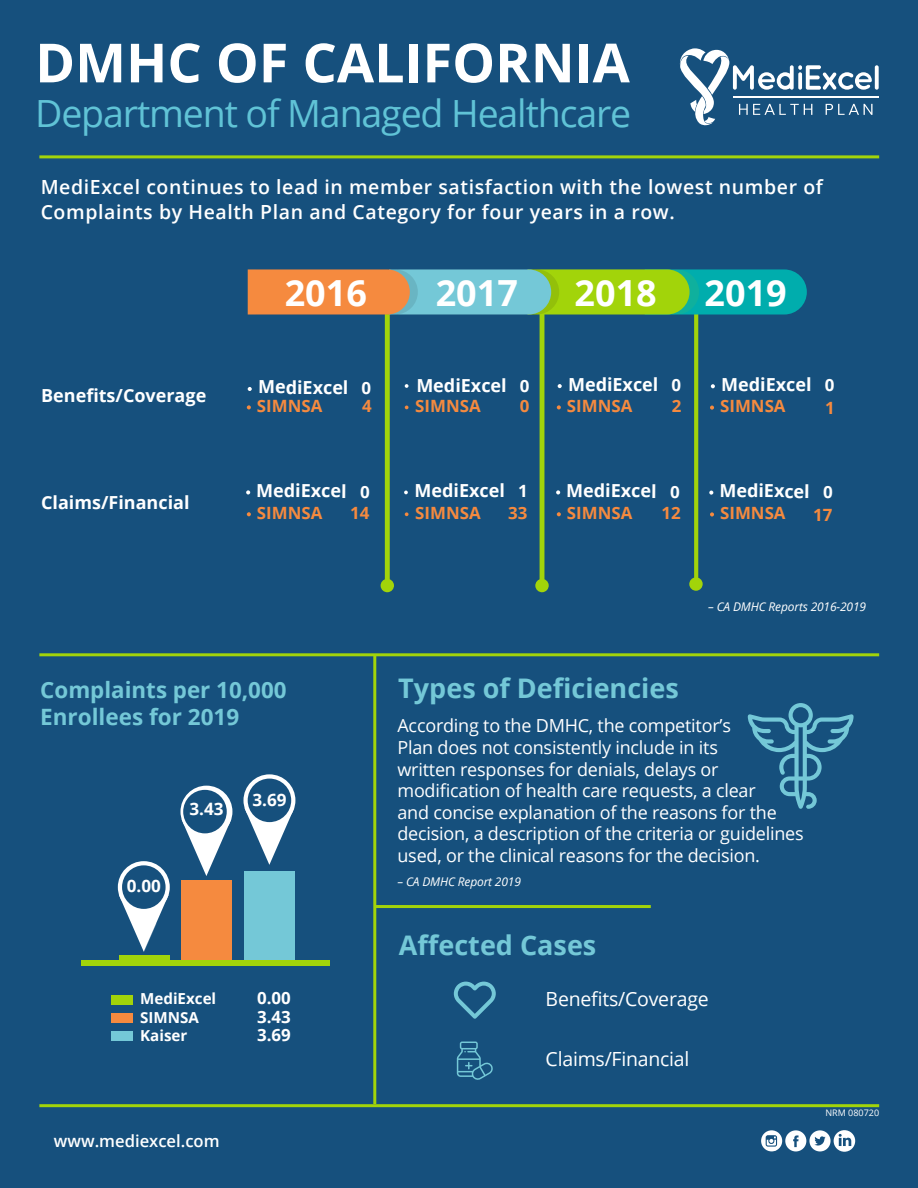
<style>
.page{position:relative;width:918px;height:1188px;background:#16507d}
.page>*{position:absolute;margin:0;border:0;box-sizing:border-box;transform-origin:0 0}
.t1{font:700 54px "Open Sans";color:#fff}
.t2{font:37.5px "Open Sans";letter-spacing:-.03em;color:#60c3d6}
.t3{font:700 36px "Open Sans";color:#fff}
.t4{font:700 27px "Open Sans";color:#74c8d7}
.t5{font:700 22.5px "Open Sans";color:#74c8d7}
.t6{font:700 22.35px "Open Sans";color:#74c8d7}
.t7{font:600 19.5px/25.5px "Open Sans";letter-spacing:.03em;color:#fff}
.t8{font:19.5px "Open Sans";letter-spacing:-.01em;color:#fff}
.t9{font:18px/21.6px "Open Sans";letter-spacing:-.01em;color:#fff}
.t10{font:700 18px "Open Sans";letter-spacing:-.005em;color:#fff}
.t11{font:700 17.1px "Open Sans";color:#fff}
.t12{font:700 16.95px "Open Sans";color:#f58a3f}
.t13{font:700 16.95px/18.1px "Open Sans";color:#fff;text-align:justify}
.t14{font:600 16.65px "Open Sans";color:#fff}
.t15{font:700 15.15px/18.1px "Open Sans";color:#fff}
.t16{font:italic 12px "Open Sans";letter-spacing:-.015em;color:#fff}
.t17{font:9px "Open Sans";color:#fff}
.s1{font-size:16.95px}
</style>
<div class="page">
<svg style="left:694px;top:315px;width:4px;height:262px"></svg>
<div style="left:385px;top:306px;width:5px;height:280px;border:3px solid #a2d40a"></div>
<div style="left:380px;top:579px;width:14px;height:13px;background:#a2d40a;border-radius:50%"></div>
<hr style="left:39px;top:155px;width:840px;height:3px;background:#a2d40a">
<hr style="left:39px;top:1104px;width:840px;height:3px;background:#a2d40a">
<hr style="left:39px;top:653px;width:840px;height:3px;background:#a2d40a">
<hr style="left:375px;top:905px;width:276px;height:3px;background:#a2d40a">
<hr style="left:373px;top:655px;width:3px;height:449px;background:#a2d40a">
<div style="left:82px;top:960px;width:248px;height:6px;background:#a2d40a"></div>
<hr style="left:119px;top:956px;width:50px;height:4px;background:#a2d40a">
<div style="left:181px;top:880px;width:50px;height:80px;background:#f58a3f"></div>
<div style="left:244px;top:872px;width:51px;height:88px;background:#74c8d7"></div>
<svg style="left:119px;top:896px;width:49px;height:56px"></svg>
<div style="left:118px;top:861px;width:52px;height:52px;background:#fff;border-radius:50%"></div>
<div style="left:122px;top:865px;width:44px;height:44px;background:#16507d;border-radius:50%"></div>
<svg style="left:185px;top:821px;width:46px;height:55px"></svg>
<svg style="left:180px;top:786px;width:52px;height:52px"></svg>
<div style="left:183px;top:790px;width:44px;height:43px;background:#16507d;border-radius:50%"></div>
<svg style="left:245px;top:809px;width:49px;height:56px"></svg>
<svg style="left:243px;top:774px;width:52px;height:52px"></svg>
<div style="left:248px;top:779px;width:43px;height:43px;background:#16507d;border-radius:50%"></div>
<svg style="left:454px;top:982px;width:42px;height:37px"></svg>
<svg style="left:457px;top:1042px;width:36px;height:38px"></svg>
<hr style="left:733px;top:96px;width:146px;height:2px;background:#fff">
<svg style="left:875px;top:65px;width:4px;height:25px"></svg>
<svg style="left:679px;top:48px;width:193px;height:77px"></svg>
<svg style="left:748px;top:703px;width:106px;height:106px"></svg>
<div style="left:112px;top:995px;width:21px;height:9px;background:#a2d40a"></div>
<div style="left:112px;top:1032px;width:21px;height:9px;background:#74c8d7"></div>
<div style="left:112px;top:1013px;width:21px;height:10px;background:#f58a3f"></div>
<svg style="left:247px;top:405px;width:4px;height:4px"></svg>
<svg style="left:247px;top:512px;width:4px;height:4px"></svg>
<svg style="left:246px;top:490px;width:4px;height:5px"></svg>
<svg style="left:405px;top:512px;width:4px;height:4px"></svg>
<svg style="left:405px;top:406px;width:4px;height:3px"></svg>
<svg style="left:404px;top:491px;width:4px;height:3px"></svg>
<svg style="left:557px;top:405px;width:4px;height:4px"></svg>
<svg style="left:557px;top:512px;width:4px;height:4px"></svg>
<svg style="left:248px;top:387px;width:4px;height:4px"></svg>
<svg style="left:558px;top:384px;width:4px;height:4px"></svg>
<svg style="left:556px;top:490px;width:4px;height:5px"></svg>
<div style="left:540px;top:306px;width:4px;height:280px;border:3px solid #a2d40a"></div>
<svg style="left:248px;top:269px;width:559px;height:46px;background:#87b06f"></svg>
<div style="left:535px;top:579px;width:14px;height:13px;background:#a2d40a;border-radius:50%"></div>
<svg style="left:761px;top:1130px;width:94px;height:22px"></svg>
<svg style="left:405px;top:384px;width:3px;height:4px"></svg>
<div style="left:689px;top:577px;width:14px;height:14px;background:#a2d40a;border-radius:50%"></div>
<svg style="left:710px;top:406px;width:4px;height:4px"></svg>
<svg style="left:710px;top:512px;width:4px;height:5px"></svg>
<svg style="left:711px;top:384px;width:4px;height:4px"></svg>
<svg style="left:709px;top:491px;width:4px;height:4px"></svg>
<h1 class="t1" style="left:35px;top:25px;width:596px">DMHC OF CALIFORNIA</h1>
<h2 class="t2" style="left:35px;top:88px;width:598px">Department of Managed Healthcare</h2>
<p class="t7" style="left:41px;top:174px;width:784px">MediExcel continues to lead in member satisfaction with the lowest number of<br>Complaints by Health Plan and Category for four years in a row.</p>
<p class="t10" style="left:41px;top:383px;width:167px">Benefits/Coverage</p>
<p class="t10" style="left:41px;top:490px;width:150px">Claims/Financial</p>
<h3 class="t3" style="left:285px;top:268px;width:84px">2016</h3>
<h3 class="t3" style="left:436px;top:268px;width:84px">2017</h3>
<h3 class="t3" style="left:575px;top:268px;width:84px">2018</h3>
<h3 class="t3" style="left:705px;top:268px;width:84px">2019</h3>
<p class="t10" style="left:258px;top:374px;width:115px">MediExcel <span class="s1">0</span></p>
<p class="t10" style="left:416px;top:373px;width:115px">MediExcel <span class="s1">0</span></p>
<p class="t10" style="left:568px;top:371px;width:115px">MediExcel <span class="s1">0</span></p>
<p class="t10" style="left:721px;top:372px;width:115px">MediExcel <span class="s1">0</span></p>
<p class="t12" style="left:257px;top:394px;width:67px">SIMNSA</p>
<p class="t12" style="left:362px;top:394px;width:11px">4</p>
<p class="t12" style="left:415px;top:394px;width:67px">SIMNSA</p>
<p class="t12" style="left:520px;top:394px;width:11px">0</p>
<p class="t12" style="left:567px;top:394px;width:67px">SIMNSA</p>
<p class="t12" style="left:672px;top:394px;width:11px">2</p>
<p class="t12" style="left:720px;top:394px;width:67px">SIMNSA</p>
<p class="t12" style="left:825px;top:396px;width:11px">1</p>
<p class="t10" style="left:256px;top:478px;width:115px">MediExcel <span class="s1">0</span></p>
<p class="t10" style="left:415px;top:478px;width:115px">MediExcel <span class="s1">1</span></p>
<p class="t10" style="left:566px;top:478px;width:115px">MediExcel <span class="s1">0</span></p>
<p class="t10" style="left:719px;top:478px;width:115px">MediExcel <span class="s1">0</span></p>
<p class="t12" style="left:257px;top:501px;width:67px">SIMNSA</p>
<p class="t12" style="left:350px;top:501px;width:21px">14</p>
<p class="t12" style="left:415px;top:501px;width:67px">SIMNSA</p>
<p class="t12" style="left:508px;top:501px;width:21px">33</p>
<p class="t12" style="left:567px;top:501px;width:67px">SIMNSA</p>
<p class="t12" style="left:661px;top:501px;width:21px">12</p>
<p class="t12" style="left:720px;top:501px;width:67px">SIMNSA</p>
<p class="t12" style="left:813px;top:503px;width:21px">17</p>
<p class="t16" style="left:708px;top:598px;width:159px">– CA DMHC Reports 2016-2019</p>
<p class="t6" style="left:40px;top:674px;width:248px">Complaints per 10,000</p>
<p class="t5" style="left:40px;top:701px;width:200px">Enrollees for 2019</p>
<p class="t11" style="left:127px;top:874px;width:36px">0.00</p>
<p class="t11" style="left:189px;top:797px;width:36px">3.43</p>
<p class="t11" style="left:252px;top:787px;width:36px">3.69</p>
<p class="t15" style="left:140px;top:989px;width:78px">MediExcel<br>SIMNSA<br>Kaiser</p>
<p class="t13" style="left:257px;top:989px;width:35px">0.00<br>3.43<br>3.69</p>
<p class="t14" style="left:54px;top:1129px;width:167px">www.mediexcel.com</p>
<h3 class="t4" style="left:398px;top:669px;width:282px">Types of Deficiencies</h3>
<p class="t9" style="left:397px;top:715px;width:408px">According to the DMHC, the competitor’s<br>Plan does not consistently include in its<br>written responses for denials, delays or modification of health care requests, a clear<br>and concise explanation of the reasons for the decision, a description of the criteria or guidelines used, or the clinical reasons for the decision.</p>
<p class="t16" style="left:397px;top:874px;width:125px">– CA DMHC Report 2019</p>
<h3 class="t4" style="left:399px;top:926px;width:199px">Affected Cases</h3>
<p class="t8" style="left:546px;top:985px;width:165px">Benefits/Coverage</p>
<p class="t8" style="left:546px;top:1046px;width:145px">Claims/Financial</p>
<p class="t17" style="left:826px;top:1107px;width:55px">NRM 080720</p>
</div>
